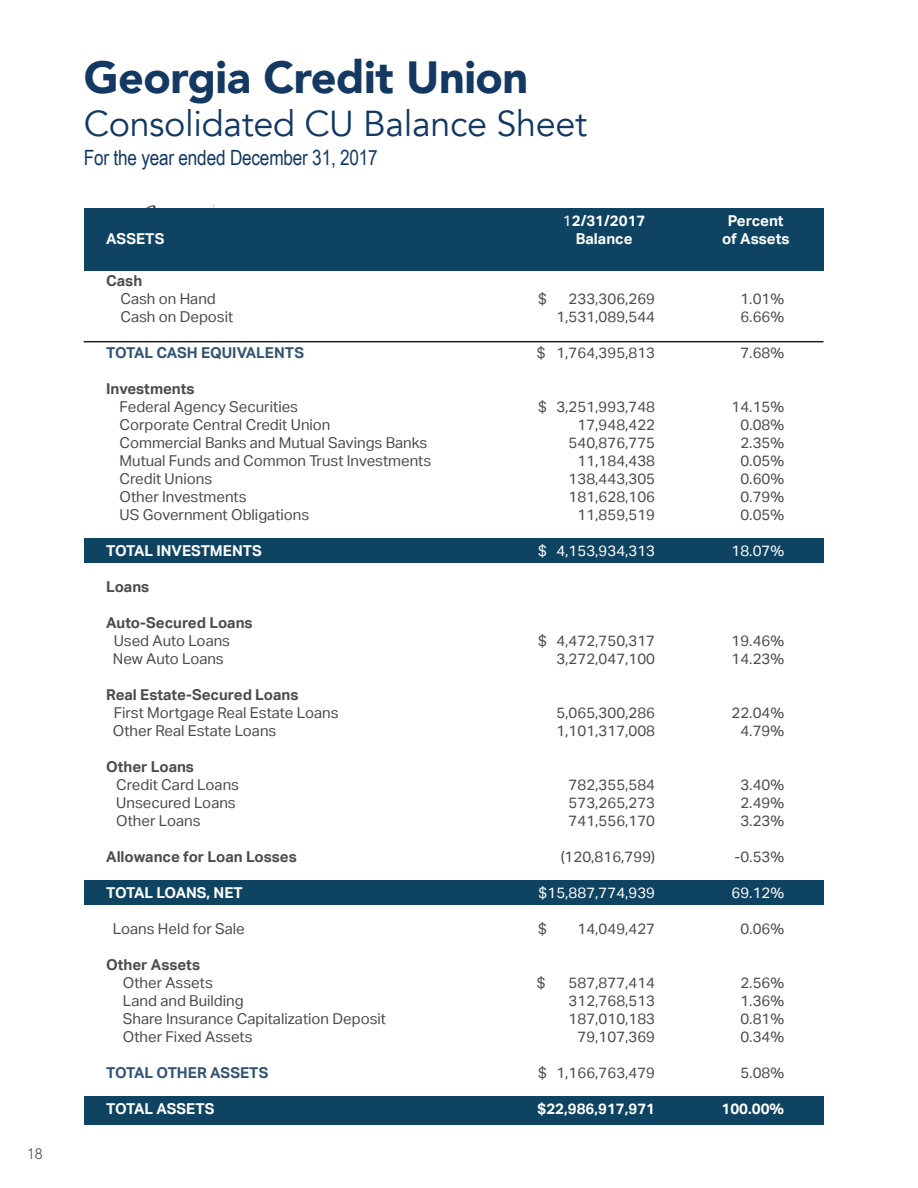
<style>
.page{position:relative;width:918px;height:1188px;background:#fff}
.page>*{position:absolute;margin:0;border:0;box-sizing:border-box;transform-origin:0 0}
.t1{font:900 45px "Avenir";letter-spacing:-.01em;color:#133963}
.t2{font:36px "Avenir";letter-spacing:-.01em;color:#133963}
.t3{font:21px "Arial Narrow";letter-spacing:-.01em;color:#133963}
.t4{font:15px "Aktiv Grotesk";color:#4b4c4d}
.t5{font:700 15px "Aktiv Grotesk";color:#4b4c4d}
.t6{font:700 15px "Aktiv Grotesk";color:#fff}
.t7{font:15px "Aktiv Grotesk";color:#fff}
.t8{font:700 15px "Aktiv Grotesk";color:#335470}
.t9{font:300 15px "Avenir LT Std";color:#4b4c4d}
.s1{font-weight:400}
</style>
<div class="page">
<img style="left:146px;top:204px;width:69px;height:4px">
<div style="left:84px;top:208px;width:740px;height:63px;background:#0e4361"></div>
<div style="left:84px;top:1096px;width:740px;height:29px;background:#0e4361"></div>
<div style="left:84px;top:880px;width:740px;height:25px;background:#0e4361"></div>
<div style="left:84px;top:539px;width:740px;height:24px;background:#0e4361"></div>
<hr style="left:84px;top:341px;width:740px;height:1px;background:#231f20">
<p class="t9" style="left:27px;top:1145px;width:17px">18</p>
<h1 class="t1" style="left:84px;top:38px;width:446px">Georgia Credit Union</h1>
<h2 class="t2" style="left:84px;top:102px;width:505px">Consolidated CU Balance Sheet</h2>
<h3 class="t3" style="left:84px;top:142px;width:296px">For the year ended December 31, 2017</h3>
<p class="t6" style="left:563px;top:212px;width:84px"><span class="s1">1</span>2/31/2017</p>
<p class="t6" style="left:728px;top:212px;width:57px">Percent</p>
<p class="t6" style="left:106px;top:230px;width:60px">ASSETS</p>
<p class="t6" style="left:576px;top:230px;width:58px">Balance</p>
<p class="t6" style="left:722px;top:230px;width:69px">of Assets</p>
<p class="t5" style="left:106px;top:272px;width:38px">Cash</p>
<p class="t4" style="left:120px;top:290px;width:97px">Cash on Hand</p>
<p class="t4" style="left:538px;top:290px;width:10px">$</p>
<p class="t4" style="left:569px;top:290px;width:88px">233,306,269</p>
<p class="t4" style="left:740px;top:290px;width:45px">1.01%</p>
<p class="t4" style="left:120px;top:308px;width:114px">Cash on Deposit</p>
<p class="t4" style="left:556px;top:308px;width:100px">1,531,089,544</p>
<p class="t4" style="left:740px;top:308px;width:45px">6.66%</p>
<p class="t8" style="left:106px;top:344px;width:199px">TOTAL CASH EQUIVALENTS</p>
<p class="t4" style="left:537px;top:344px;width:120px">$ 1,764,395,813</p>
<p class="t4" style="left:740px;top:344px;width:45px">7.68%</p>
<p class="t5" style="left:106px;top:380px;width:90px">Investments</p>
<p class="t4" style="left:120px;top:398px;width:180px">Federal Agency Securities</p>
<p class="t4" style="left:538px;top:398px;width:118px">$ 3,251,993,748</p>
<p class="t4" style="left:732px;top:398px;width:54px">14.15%</p>
<p class="t4" style="left:120px;top:416px;width:212px">Corporate Central Credit Union</p>
<p class="t4" style="left:577px;top:416px;width:79px">17,948,422</p>
<p class="t4" style="left:740px;top:416px;width:45px">0.08%</p>
<p class="t4" style="left:120px;top:434px;width:309px">Commercial Banks and Mutual Savings Banks</p>
<p class="t4" style="left:569px;top:434px;width:88px">540,876,775</p>
<p class="t4" style="left:740px;top:434px;width:45px">2.35%</p>
<p class="t4" style="left:120px;top:452px;width:313px">Mutual Funds and Common Trust Investments</p>
<p class="t4" style="left:577px;top:452px;width:79px">11,184,438</p>
<p class="t4" style="left:740px;top:452px;width:45px">0.05%</p>
<p class="t4" style="left:120px;top:470px;width:94px">Credit Unions</p>
<p class="t4" style="left:569px;top:470px;width:88px">138,443,305</p>
<p class="t4" style="left:740px;top:470px;width:45px">0.60%</p>
<p class="t4" style="left:120px;top:488px;width:129px">Other Investments</p>
<p class="t4" style="left:569px;top:488px;width:88px">181,628,106</p>
<p class="t4" style="left:740px;top:488px;width:45px">0.79%</p>
<p class="t4" style="left:120px;top:506px;width:191px">US Government Obligations</p>
<p class="t4" style="left:577px;top:506px;width:79px">11,859,519</p>
<p class="t4" style="left:740px;top:506px;width:45px">0.05%</p>
<p class="t6" style="left:106px;top:542px;width:157px">TOTAL INVESTMENTS</p>
<p class="t7" style="left:538px;top:542px;width:118px">$ 4,153,934,313</p>
<p class="t7" style="left:732px;top:542px;width:54px">18.07%</p>
<p class="t5" style="left:106px;top:578px;width:45px">Loans</p>
<p class="t5" style="left:106px;top:614px;width:148px">Auto-Secured Loans</p>
<p class="t4" style="left:114px;top:632px;width:118px">Used Auto Loans</p>
<p class="t4" style="left:538px;top:632px;width:119px">$ 4,472,750,317</p>
<p class="t4" style="left:732px;top:632px;width:54px">19.46%</p>
<p class="t4" style="left:113px;top:650px;width:112px">New Auto Loans</p>
<p class="t4" style="left:556px;top:650px;width:100px">3,272,047,100</p>
<p class="t4" style="left:732px;top:650px;width:54px">14.23%</p>
<p class="t5" style="left:106px;top:686px;width:194px">Real Estate-Secured Loans</p>
<p class="t4" style="left:114px;top:704px;width:226px">First Mortgage Real Estate Loans</p>
<p class="t4" style="left:556px;top:704px;width:100px">5,065,300,286</p>
<p class="t4" style="left:732px;top:704px;width:54px">22.04%</p>
<p class="t4" style="left:113px;top:722px;width:165px">Other Real Estate Loans</p>
<p class="t4" style="left:556px;top:722px;width:100px">1,101,317,008</p>
<p class="t4" style="left:740px;top:722px;width:45px">4.79%</p>
<p class="t5" style="left:106px;top:758px;width:89px">Other Loans</p>
<p class="t4" style="left:116px;top:776px;width:124px">Credit Card Loans</p>
<p class="t4" style="left:569px;top:776px;width:88px">782,355,584</p>
<p class="t4" style="left:740px;top:776px;width:45px">3.40%</p>
<p class="t4" style="left:116px;top:794px;width:121px">Unsecured Loans</p>
<p class="t4" style="left:569px;top:794px;width:88px">573,265,273</p>
<p class="t4" style="left:740px;top:794px;width:45px">2.49%</p>
<p class="t4" style="left:116px;top:812px;width:86px">Other Loans</p>
<p class="t4" style="left:569px;top:812px;width:88px">741,556,170</p>
<p class="t4" style="left:740px;top:812px;width:45px">3.23%</p>
<p class="t5" style="left:106px;top:848px;width:192px">Allowance for Loan Losses</p>
<p class="t4" style="left:561px;top:848px;width:96px">(120,816,799)</p>
<p class="t4" style="left:735px;top:848px;width:51px">-0.53%</p>
<p class="t6" style="left:106px;top:884px;width:138px">TOTAL LOANS, NET</p>
<p class="t7" style="left:539px;top:884px;width:118px">$15,887,774,939</p>
<p class="t7" style="left:732px;top:884px;width:54px">69.12%</p>
<p class="t4" style="left:113px;top:920px;width:133px">Loans Held for Sale</p>
<p class="t4" style="left:538px;top:920px;width:10px">$</p>
<p class="t4" style="left:577px;top:920px;width:79px">14,049,427</p>
<p class="t4" style="left:740px;top:920px;width:45px">0.06%</p>
<p class="t5" style="left:106px;top:956px;width:95px">Other Assets</p>
<p class="t4" style="left:123px;top:974px;width:91px">Other Assets</p>
<p class="t4" style="left:537px;top:974px;width:10px">$</p>
<p class="t4" style="left:569px;top:974px;width:88px">587,877,414</p>
<p class="t4" style="left:740px;top:974px;width:45px">2.56%</p>
<p class="t4" style="left:123px;top:992px;width:122px">Land and Building</p>
<p class="t4" style="left:569px;top:992px;width:88px">312,768,513</p>
<p class="t4" style="left:740px;top:992px;width:45px">1.36%</p>
<p class="t4" style="left:123px;top:1010px;width:265px">Share Insurance Capitalization Deposit</p>
<p class="t4" style="left:569px;top:1010px;width:88px">187,010,183</p>
<p class="t4" style="left:740px;top:1010px;width:45px">0.81%</p>
<p class="t4" style="left:123px;top:1028px;width:131px">Other Fixed Assets</p>
<p class="t4" style="left:577px;top:1028px;width:79px">79,107,369</p>
<p class="t4" style="left:740px;top:1028px;width:45px">0.34%</p>
<p class="t8" style="left:106px;top:1064px;width:164px">TOTAL OTHER ASSETS</p>
<p class="t4" style="left:538px;top:1064px;width:119px">$ 1,166,763,479</p>
<p class="t4" style="left:740px;top:1064px;width:45px">5.08%</p>
<p class="t6" style="left:106px;top:1100px;width:110px">TOTAL ASSETS</p>
<p class="t6" style="left:538px;top:1100px;width:119px">$22,986,917,971</p>
<p class="t6" style="left:722px;top:1100px;width:64px">100.00%</p>
</div>
